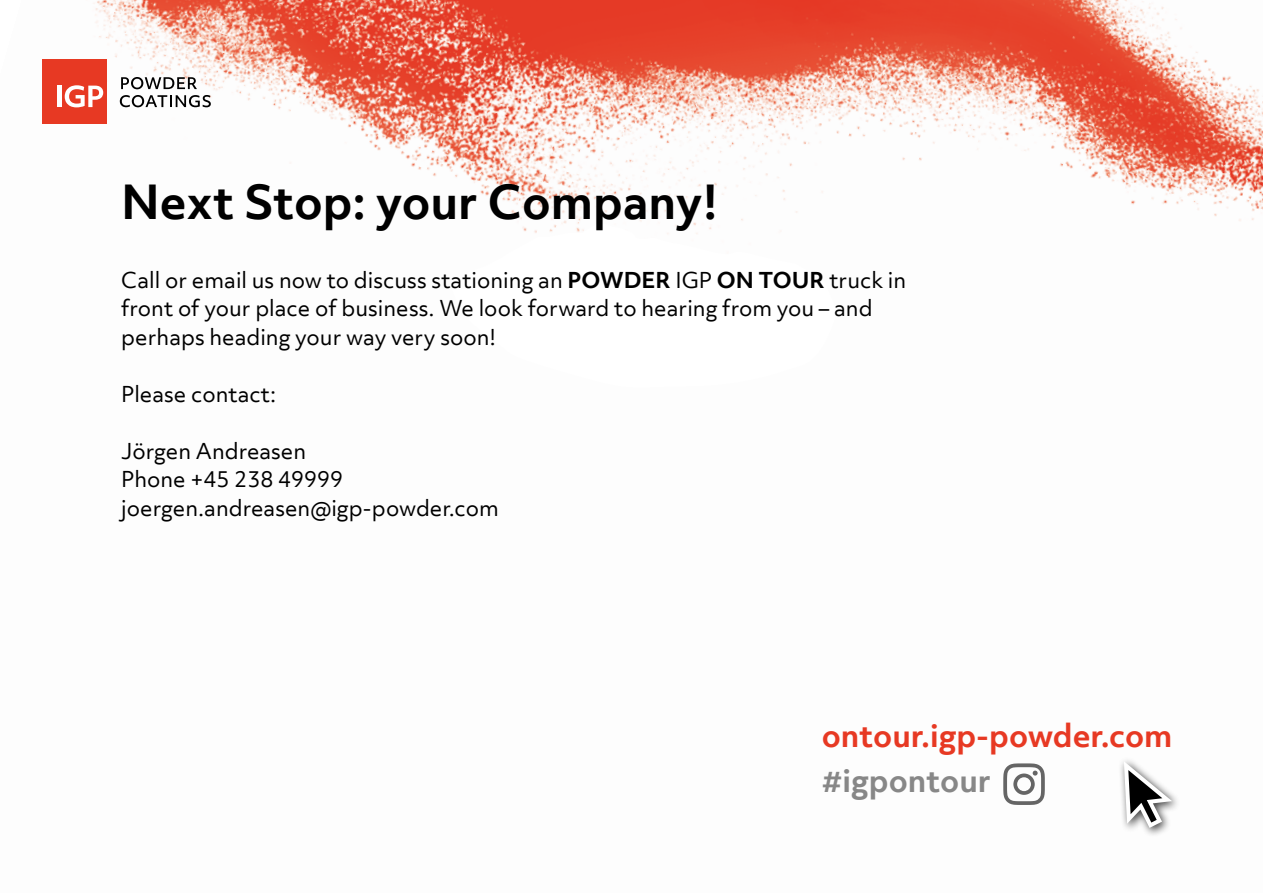
<style>
.page{position:relative;width:1263px;height:893px;background:#fff}
.page>*{position:absolute;margin:0;border:0;box-sizing:border-box;transform-origin:0 0}
.t1{font:700 45px "Objektiv Mk 3";color:#000}
.t2{font:700 30px "Objektiv Mk 3";color:#e73923}
.t3{font:700 30px "Objektiv Mk 3";color:#878787}
.t4{font:21px/28.5px "Objektiv Mk 3";color:#000}
.s1{font-weight:700}
</style>
<div class="page">
<img style="left:42px;top:0;width:1221px;height:224px">
<div style="left:1118px;top:757px;width:64px;height:81px;background:#000;opacity:.75"></div>
<svg style="left:1124px;top:761px;width:48px;height:67px"></svg>
<svg style="left:1003px;top:763px;width:42px;height:42px"></svg>
<div style="left:43px;top:59px;width:64px;height:64px;background:#e73923"></div>
<svg style="left:121px;top:77px;width:76px;height:12px"></svg>
<svg style="left:120px;top:95px;width:91px;height:12px"></svg>
<hr style="left:57px;top:86px;width:4px;height:21px;background:#fff">
<svg style="left:65px;top:85px;width:38px;height:22px"></svg>
<h1 class="t1" style="left:121px;top:171px;width:598px">Next Stop: your Company!</h1>
<p class="t4" style="left:121px;top:265px;width:787px">Call or email us now to discuss stationing an <span class="s1">POWDER</span> IGP <span class="s1">ON TOUR</span> truck in front of your place of business. We look forward to hearing from you – and perhaps heading your way very soon!</p>
<p class="t4" style="left:121px;top:379px;width:156px">Please contact:</p>
<p class="t4" style="left:121px;top:436px;width:379px">Jörgen Andreasen<br>Phone +45 238 49999 joergen.andreasen@igp-powder.com</p>
<h2 class="t2" style="left:822px;top:715px;width:352px">ontour.igp-powder.com</h2>
<h2 class="t3" style="left:822px;top:760px;width:171px">#igpontour</h2>
</div>
